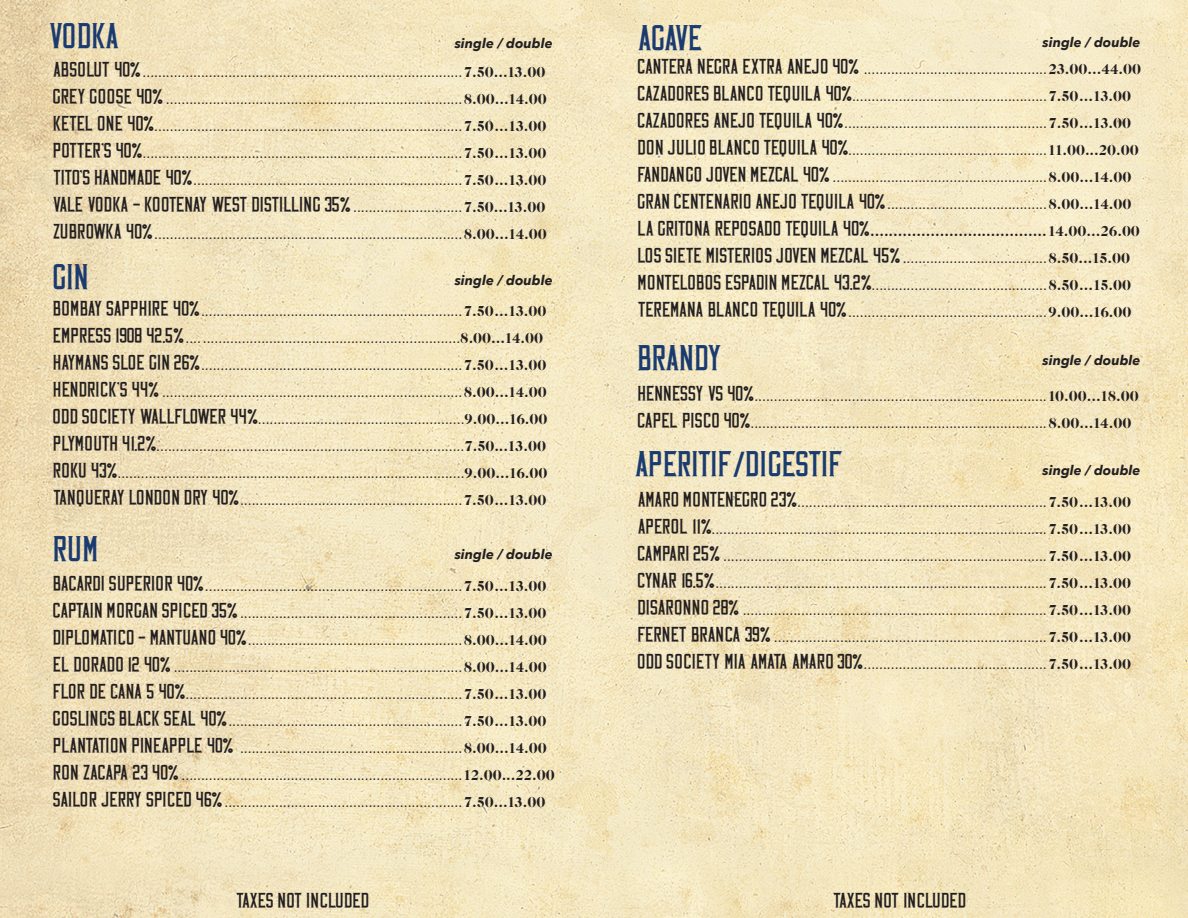
<style>
.page{position:relative;width:1188px;height:918px;background:#fff}
.page>*{position:absolute;margin:0;border:0;box-sizing:border-box;transform-origin:0 0}
.t1{font:36px "Vintage Whiskey";letter-spacing:-.01em;color:#1a3b70}
.t2{font:21px "Vintage Whiskey";letter-spacing:-.015em;color:#231f20}
.t3{font:15px/27px "Avenir Next";color:#231f20}
.t4{font:15px "Caslon CP";color:#231f20}
.t5{font:italic 700 13.5px "Avenir Next";color:#231f20}
.s1{font-family:"Vintage Whiskey";font-size:21px}
.s2{font-family:"Caslon CP"}
.s3{font-family:"Avenir Next";font-size:15px}
.s4{font-family:"Caslon CP";font-size:15px}
</style>
<div class="page">
<img style="left:0;top:0;width:1188px;height:918px">
<p class="t1" style="left:49px;top:20px;width:72px">VODKA</p>
<p class="t5" style="left:455px;top:32px;width:100px">single / double</p>
<p class="t3" style="left:53px;top:58px;width:496px"><span class="s1">ABSOLUT 40%</span>..................................................................................<span class="s2">7.50...13.00<br></span><span class="s1">GREY GOOSE 40%</span> ............................................................................<span class="s2">8.00...14.00</span></p>
<p class="t3" style="left:53px;top:112px;width:495px"><span class="s1">KETEL ONE 40%</span>...............................................................................<span class="s2">7.50...13.00</span></p>
<p class="t3" style="left:53px;top:139px;width:495px"><span class="s1">POTTER'S 40%</span>..................................................................................<span class="s2">7.50...13.00</span></p>
<p class="t3" style="left:53px;top:166px;width:495px"><span class="s1">TITO'S HANDMADE 40%</span>.....................................................................<span class="s2">7.50...13.00</span></p>
<p class="t2" style="left:53px;top:195px;width:494px">VALE VODKA - KOOTENAY WEST DISTILLING 35% <span class="s3">............................</span><span class="s4">7.50...13.00</span></p>
<p class="t3" style="left:53px;top:220px;width:496px"><span class="s1">ZUBROWKA 40%</span>...............................................................................<span class="s2">8.00...14.00</span></p>
<p class="t1" style="left:53px;top:261px;width:37px">GIN</p>
<p class="t5" style="left:455px;top:268px;width:100px">single / double</p>
<p class="t3" style="left:53px;top:297px;width:495px"><span class="s1">BOMBAY SAPPHIRE 40%</span>...................................................................<span class="s2">7.50...13.00<br></span><span class="s1">EMPRESS 1908 42.5%</span>......................................................................<span class="s2">8.00...14.00</span></p>
<p class="t3" style="left:53px;top:351px;width:495px"><span class="s1">HAYMANS SLOE GIN 26%</span>...................................................................<span class="s2">7.50...13.00</span></p>
<p class="t3" style="left:53px;top:378px;width:496px"><span class="s1">HENDRICK'S 44%</span> .............................................................................<span class="s2">8.00...14.00</span></p>
<p class="t3" style="left:53px;top:405px;width:496px"><span class="s1">ODD SOCIETY WALLFLOWER 44%</span>.....................................................<span class="s2">9.00...16.00</span></p>
<p class="t3" style="left:53px;top:432px;width:495px"><span class="s1">PLYMOUTH 41.2%</span>...............................................................................<span class="s2">7.50...13.00</span></p>
<p class="t3" style="left:53px;top:459px;width:496px"><span class="s1">ROKU 43%</span>.........................................................................................<span class="s2">9.00...16.00<br></span><span class="s1">TANQUERAY LONDON DRY 40%</span>.........................................................<span class="s2">7.50...13.00</span></p>
<p class="t1" style="left:53px;top:534px;width:47px">RUM</p>
<p class="t5" style="left:455px;top:543px;width:100px">single / double</p>
<p class="t3" style="left:53px;top:571px;width:495px"><span class="s1">BACARDI SUPERIOR 40%</span>..................................................................<span class="s2">7.50...13.00</span></p>
<p class="t3" style="left:53px;top:598px;width:495px"><span class="s1">CAPTAIN MORGAN SPICED 35%</span>.........................................................<span class="s2">7.50...13.00</span></p>
<p class="t3" style="left:53px;top:625px;width:496px"><span class="s1">DIPLOMATICO - MANTUANO 40%</span>.......................................................<span class="s2">8.00...14.00</span></p>
<p class="t3" style="left:53px;top:652px;width:496px"><span class="s1">EL DORADO 12 40%</span> ..........................................................................<span class="s2">8.00...14.00<br></span><span class="s1">FLOR DE CANA 5 40%</span>.......................................................................<span class="s2">7.50...13.00</span></p>
<p class="t3" style="left:53px;top:706px;width:495px"><span class="s1">GOSLINGS BLACK SEAL 40%</span>............................................................<span class="s2">7.50...13.00</span></p>
<p class="t3" style="left:53px;top:733px;width:496px"><span class="s1">PLANTATION PINEAPPLE 40%</span> .........................................................<span class="s2">8.00...14.00</span></p>
<p class="t3" style="left:53px;top:760px;width:503px"><span class="s1">RON ZACAPA 23 40%</span> ........................................................................<span class="s2">12.00...22.00</span></p>
<p class="t3" style="left:53px;top:787px;width:494px"><span class="s1">SAILOR JERRY SPICED 46%</span>.............................................................<span class="s2">7.50...13.00</span></p>
<p class="t2" style="left:236px;top:891px;width:134px">TAXES NOT INCLUDED</p>
<p class="t1" style="left:637px;top:22px;width:67px">AGAVE</p>
<p class="t5" style="left:1043px;top:30px;width:100px">single / double</p>
<p class="t3" style="left:638px;top:55px;width:505px"><span class="s1">CANTERA NEGRA EXTRA ANEJO 40%</span> ...............................................<span class="s2">23.00...44.00<br></span><span class="s1">CAZADORES BLANCO TEQUILA 40%</span>..................................................<span class="s2">7.50...13.00</span></p>
<p class="t3" style="left:638px;top:109px;width:495px"><span class="s1">CAZADORES ANEJO TEQUILA 40%</span>....................................................<span class="s2">7.50...13.00</span></p>
<p class="t3" style="left:638px;top:136px;width:503px"><span class="s1">DON JULIO BLANCO TEQUILA 40%</span>...................................................<span class="s2">11.00...20.00</span></p>
<p class="t3" style="left:638px;top:163px;width:496px"><span class="s1">FANDANGO JOVEN MEZCAL 40%</span> .......................................................<span class="s2">8.00...14.00<br></span><span class="s1">GRAN CENTENARIO ANEJO TEQUILA 40%</span>.........................................<span class="s2">8.00...14.00</span></p>
<p class="t4" style="left:638px;top:224px;width:504px"><span class="s1">LA GRITONA REPOSADO TEQUILA 40%</span>...................................... 14.00...26.00</p>
<p class="t3" style="left:638px;top:244px;width:494px"><span class="s1">LOS SIETE MISTERIOS JOVEN MEZCAL 45%</span> .....................................<span class="s2">8.50...15.00</span></p>
<p class="t3" style="left:638px;top:271px;width:495px"><span class="s1">MONTELOBOS ESPADIN MEZCAL 43.2%</span>.............................................<span class="s2">8.50...15.00</span></p>
<p class="t3" style="left:638px;top:298px;width:496px"><span class="s1">TEREMANA BLANCO TEQUILA 40%</span>...................................................<span class="s2">9.00...16.00</span></p>
<p class="t1" style="left:637px;top:342px;width:86px">BRANDY</p>
<p class="t3" style="left:637px;top:382px;width:503px"><span class="s1">HENNESSY VS 40%</span>...........................................................................<span class="s2">10.00...18.00</span></p>
<p class="t3" style="left:637px;top:409px;width:496px"><span class="s1">CAPEL PISCO 40%</span>............................................................................<span class="s2">8.00...14.00</span></p>
<p class="t5" style="left:1043px;top:348px;width:100px">single / double</p>
<p class="t1" style="left:634px;top:449px;width:210px">APERITIF/DIGESTIF</p>
<p class="t3" style="left:637px;top:487px;width:495px"><span class="s1">AMARO MONTENEGRO 23%</span>................................................................<span class="s2">7.50...13.00</span></p>
<p class="t3" style="left:637px;top:514px;width:495px"><span class="s1">APEROL 11%</span>......................................................................................<span class="s2">7.50...13.00</span></p>
<p class="t3" style="left:637px;top:541px;width:495px"><span class="s1">CAMPARI 25%</span> ...................................................................................<span class="s2">7.50...13.00</span></p>
<p class="t3" style="left:637px;top:568px;width:495px"><span class="s1">CYNAR 16.5%</span>.....................................................................................<span class="s2">7.50...13.00</span></p>
<p class="t3" style="left:637px;top:595px;width:495px"><span class="s1">DISARONNO 28%</span> ..............................................................................<span class="s2">7.50...13.00</span></p>
<p class="t3" style="left:637px;top:622px;width:495px"><span class="s1">FERNET BRANCA 39%</span> ......................................................................<span class="s2">7.50...13.00</span></p>
<p class="t3" style="left:637px;top:649px;width:495px"><span class="s1">ODD SOCIETY MIA AMATA AMARO 30%</span>...............................................<span class="s2">7.50...13.00</span></p>
<p class="t5" style="left:1043px;top:459px;width:100px">single / double</p>
<p class="t2" style="left:833px;top:891px;width:134px">TAXES NOT INCLUDED</p>
</div>
